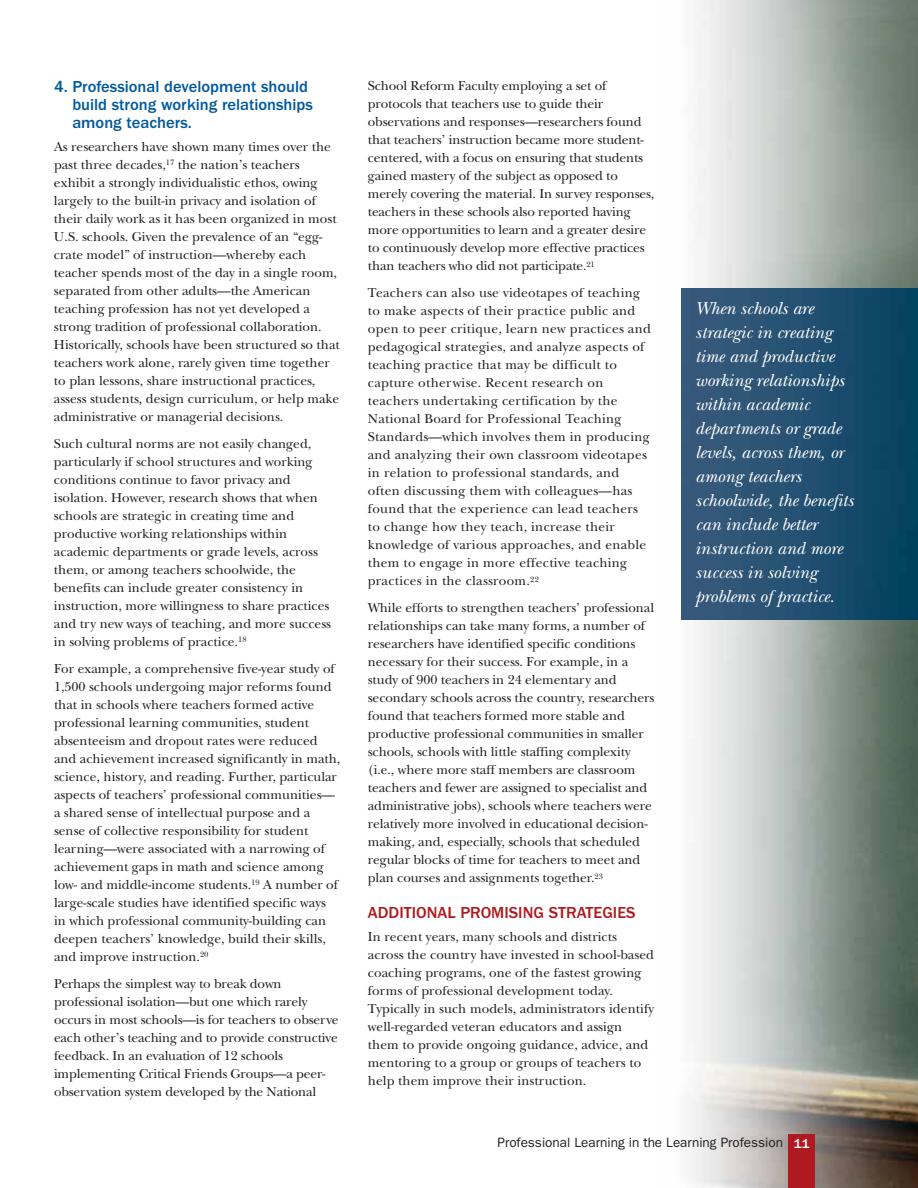
<style>
.page{position:relative;width:918px;height:1188px;background:#fff}
.page>*{position:absolute;margin:0;border:0;box-sizing:border-box;transform-origin:0 0}
.t1{font:italic 18px/24px "New Baskerville";color:#fff}
.t2{font:500 16.5px/18px "Franklin Gothic LT";color:#00599d}
.t3{font:500 16.5px "Franklin Gothic LT";color:#ae1a1f}
.t4{font:13.5px/18px "New Baskerville";color:#231f20}
.t5{font:13.5px/18px "New Baskerville";letter-spacing:.02em;color:#231f20}
.t6{font:13.5px "Franklin Gothic LT";color:#231f20}
.s1{font-weight:500;color:#fff}
</style>
<div class="page">
<img style="left:681px;top:0;width:237px;height:1188px">
<div style="left:788px;top:1134px;width:27px;height:54px;background:#ae1a1f"></div>
<img style="left:682px;top:289px;width:236px;height:330px">
<p class="t2" style="left:72px;top:79px;width:242px;text-indent:-18px">4. Professional development should build strong working relationships among teachers.</p>
<p class="t4" style="left:54px;top:139px;width:287px">As researchers have shown many times over the past three decades,<sup>17</sup> the nation’s teachers exhibit a strongly individualistic ethos, owing largely to the built-in privacy and isolation of their daily work as it has been organized in most U.S. schools. Given the prevalence of an “egg&shy;crate model” of instruction—whereby each teacher spends most of the day in a single room, separated from other adults—the American teaching profession has not yet developed a strong tradition of professional collaboration.<br>Historically, schools have been structured so that teachers work alone, rarely given time together to plan lessons, share instructional practices, assess students, design curriculum, or help make administrative or managerial decisions.</p>
<p class="t4" style="left:54px;top:436px;width:279px">Such cultural norms are not easily changed, particularly if school structures and working conditions continue to favor privacy and isolation. However, research shows that when schools are strategic in creating time and productive working relationships within academic departments or grade levels, across them, or among teachers schoolwide, the benefits can include greater consistency in instruction, more willingness to share practices and try new ways of teaching, and more success in solving problems of practice.<sup>18</sup></p>
<p class="t4" style="left:54px;top:661px;width:288px">For example, a comprehensive five-year study of 1,500 schools undergoing major reforms found that in schools where teachers formed active professional learning communities, student absenteeism and dropout rates were reduced and achievement increased significantly in math, science, history, and reading. Further, particular aspects of teachers’ professional communities— a shared sense of intellectual purpose and a sense of collective responsibility for student learning—were associated with a narrowing of achievement gaps in math and science among low- and middle-income students.<sup>19</sup> A number of large-scale studies have identified specific ways in which professional community-building can deepen teachers’ knowledge, build their skills, and improve instruction.<sup>20</sup></p>
<p class="t4" style="left:54px;top:976px;width:286px">Perhaps the simplest way to break down professional isolation—but one which rarely occurs in most schools—is for teachers to observe each other’s teaching and to provide constructive feedback. In an evaluation of 12 schools implementing Critical Friends Groups—a peer&shy;observation system developed by the National</p>
<p class="t4" style="left:368px;top:78px;width:288px">School Reform Faculty employing a set of protocols that teachers use to guide their observations and responses—researchers found that teachers’ instruction became more student&shy;centered, with a focus on ensuring that students gained mastery of the subject as opposed to merely covering the material. In survey responses, teachers in these schools also reported having more opportunities to learn and a greater desire to continuously develop more effective practices than teachers who did not participate.<sup>21</sup></p>
<p class="t5" style="left:368px;top:285px;width:285px">Teachers can also use videotapes of teaching to make aspects of their practice public and open to peer critique, learn new practices and pedagogical strategies, and analyze aspects of teaching practice that may be difficult to capture otherwise. Recent research on teachers undertaking certification by the National Board for Professional Teaching Standards—which involves them in producing and analyzing their own classroom videotapes in relation to professional standards, and often discussing them with colleagues—has found that the experience can lead teachers to change how they teach, increase their knowledge of various approaches, and enable them to engage in more effective teaching practices in the classroom.<sup>22</sup></p>
<p class="t4" style="left:368px;top:600px;width:288px">While efforts to strengthen teachers’ professional relationships can take many forms, a number of researchers have identified specific conditions necessary for their success. For example, in a study of 900 teachers in 24 elementary and secondary schools across the country, researchers found that teachers formed more stable and productive professional communities in smaller schools, schools with little staffing complexity (i.e., where more staff members are classroom teachers and fewer are assigned to specialist and administrative jobs), schools where teachers were relatively more involved in educational decision&shy;making, and, especially, schools that scheduled regular blocks of time for teachers to meet and plan courses and assignments together.<sup>23</sup></p>
<p class="t3" style="left:368px;top:907px;width:269px">ADDITIONAL PROMISING STRATEGIES</p>
<p class="t4" style="left:368px;top:929px;width:288px">In recent years, many schools and districts across the country have invested in school-based coaching programs, one of the fastest growing forms of professional development today.<br>Typically in such models, administrators identify well-regarded veteran educators and assign them to provide ongoing guidance, advice, and mentoring to a group or groups of teachers to help them improve their instruction.</p>
<p class="t1" style="left:695px;top:299px;width:160px">When schools are strategic in creating time and productive working relationships within academic departments or grade levels, across them, or among teachers schoolwide, the benefits can include better instruction and more success in solving problems of practice.</p>
<p class="t6" style="left:498px;top:1138px;width:314px">Professional Learning in the Learning Profession <span class="s1">11</span></p>
</div>
